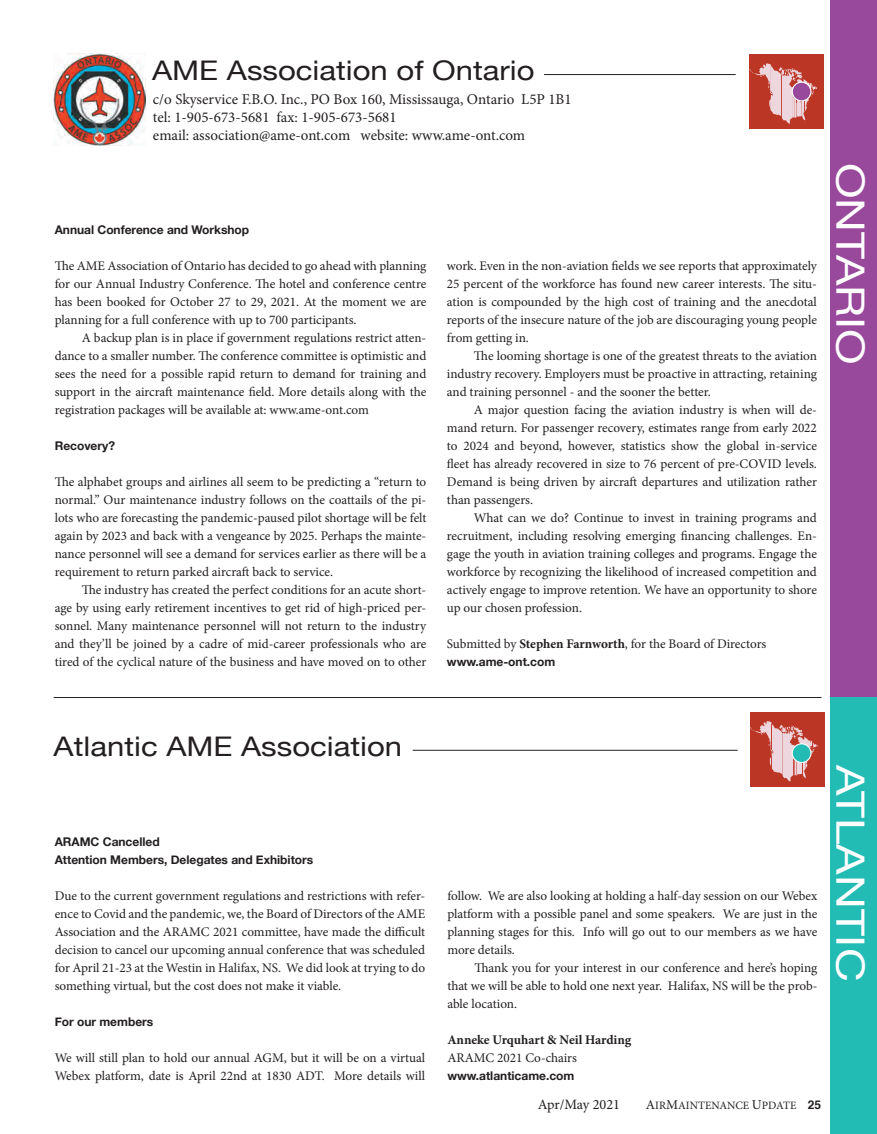
<style>
.page{position:relative;width:877px;height:1134px;background:#fff}
.page>*{position:absolute;margin:0;border:0;box-sizing:border-box;transform-origin:0 0}
.t1{font:39px "Helvetica Neue";color:#fff;scale:1.2 1}
.t2{font:27px "Helvetica Neue";color:#231f20;scale:1.15 1}
.t3{font:15px "Minion Pro";color:#231f20}
.t4{font:14.25px "Minion Pro";letter-spacing:-.01em;color:#231f20}
.AME_-_body_indent{font:13.2px/18px "Minion Pro";letter-spacing:-.005em;color:#231f20;text-align:justify}
.AME_-_body_no_indent{font:13.2px/18px "Minion Pro";color:#231f20;text-align:justify}
.AME_-_body_no_indent-2{font:700 13.2px "Minion Pro";letter-spacing:-.005em;color:#231f20}
.AME_website{font:700 12px "Helvetica Neue";color:#231f20}
.t5{font:11.25px "Minion Pro";color:#231f20}
.s1{font-weight:700}
.s2{font-size:13.5px}
.s3{font-family:"Helvetica";font-weight:700;font-size:12px}
</style>
<div class="page">
<div style="left:831px;top:695px;width:46px;height:438px;background:#22bcb5"></div>
<hr style="left:544px;top:74px;width:191px;height:1px;background:#231f20">
<svg style="left:749px;top:55px;width:74px;height:74px"></svg>
<img style="left:53px;top:53px;width:93px;height:93px">
<div style="left:792px;top:82px;width:19px;height:19px;background:#98499b;border-radius:50%"></div>
<div style="left:791px;top:82px;width:20px;height:19px;border:1px solid #fff;border-radius:50%"></div>
<div style="left:830px;top:0;width:47px;height:696px;background:#98499b"></div>
<hr style="left:54px;top:697px;width:767px;height:1px;background:#231f20">
<hr style="left:413px;top:749px;width:324px;height:1px;background:#231f20">
<svg style="left:750px;top:712px;width:73px;height:74px"></svg>
<div style="left:792px;top:743px;width:19px;height:19px;background:#22bcb5;border-radius:50%"></div>
<div style="left:791px;top:743px;width:20px;height:20px;border:1px solid #fff;border-radius:50%"></div>
<p class="t2" style="left:152px;top:51px;width:334px">AME Association of Ontario</p>
<p class="t3" style="left:153px;top:89px;width:420px">c/o Skyservice F.B.O. Inc., PO Box 160, Mississauga, Ontario L5P 1B1</p>
<p class="t3" style="left:153px;top:107px;width:245px">tel: 1-905-673-5681 fax: 1-905-673-5681</p>
<p class="t3" style="left:153px;top:125px;width:374px">email: association@ame-ont.com website: www.ame-ont.com</p>
<p class="AME_website" style="left:55px;top:220px;width:196px">Annual Conference and Workshop</p>
<p class="AME_-_body_no_indent" style="left:55px;top:256px;width:373px">The AME Association of Ontario has decided to go ahead with planning for our Annual Industry Conference. The hotel and conference centre has been booked for October 27 to 29, 2021. At the moment we are planning for a full conference with up to 700 participants.</p>
<p class="AME_-_body_indent" style="left:55px;top:329px;width:373px;text-indent:27px">A backup plan is in place if government regulations restrict atten&shy;dance to a smaller number. The conference committee is optimistic and sees the need for a possible rapid return to demand for training and support in the aircraft maintenance field. More details along with the registration packages will be available at: www.ame-ont.com</p>
<p class="AME_website" style="left:55px;top:436px;width:62px">Recovery?</p>
<p class="AME_-_body_no_indent" style="left:55px;top:472px;width:373px">The alphabet groups and airlines all seem to be predicting a “return to normal.” Our maintenance industry follows on the coattails of the pi&shy;lots who are forecasting the pandemic-paused pilot shortage will be felt again by 2023 and back with a vengeance by 2025. Perhaps the mainte&shy;nance personnel will see a demand for services earlier as there will be a requirement to return parked aircraft back to service.</p>
<p class="AME_-_body_indent" style="left:55px;top:581px;width:373px;text-indent:27px">The industry has created the perfect conditions for an acute short&shy;age by using early retirement incentives to get rid of high-priced per&shy;sonnel. Many maintenance personnel will not return to the industry and they’ll be joined by a cadre of mid-career professionals who are tired of the cyclical nature of the business and have moved on to other</p>
<p class="AME_-_body_indent" style="left:447px;top:257px;width:371px">work. Even in the non-aviation fields we see reports that approximately 25 percent of the workforce has found new career interests. The situ&shy;ation is compounded by the high cost of training and the anecdotal reports of the insecure nature of the job are discouraging young people from getting in.</p>
<p class="AME_-_body_indent" style="left:447px;top:347px;width:371px;text-indent:27px">The looming shortage is one of the greatest threats to the aviation industry recovery. Employers must be proactive in attracting, retaining and training personnel - and the sooner the better.</p>
<p class="AME_-_body_indent" style="left:447px;top:401px;width:371px;text-indent:27px">A major question facing the aviation industry is when will de&shy;mand return. For passenger recovery, estimates range from early 2022 to 2024 and beyond, however, statistics show the global in-service fleet has already recovered in size to 76 percent of pre-COVID levels.<br>Demand is being driven by aircraft departures and utilization rather than passengers.</p>
<p class="AME_-_body_indent" style="left:447px;top:509px;width:371px;text-indent:27px">What can we do? Continue to invest in training programs and recruitment, including resolving emerging financing challenges. En&shy;gage the youth in aviation training colleges and programs. Engage the workforce by recognizing the likelihood of increased competition and actively engage to improve retention. We have an opportunity to shore up our chosen profession.</p>
<p class="AME_-_body_no_indent" style="left:447px;top:635px;width:321px">Submitted by <span class="s1">Stephen Farnworth</span>, for the Board of Directors</p>
<p class="AME_website" style="left:447px;top:652px;width:110px">www.ame-ont.com</p>
<p class="t1" style="left:878px;top:163px;width:170px;rotate:90deg">ONTARIO</p>
<p class="t2" style="left:54px;top:726px;width:305px">Atlantic AME Association</p>
<p class="AME_website" style="left:55px;top:832px;width:106px">ARAMC Cancelled</p>
<p class="AME_website" style="left:55px;top:850px;width:260px">Attention Members, Delegates and Exhibitors</p>
<p class="AME_-_body_no_indent" style="left:55px;top:886px;width:372px">Due to the current government regulations and restrictions with refer&shy;ence to Covid and the pandemic, we, the Board of Directors of the AME Association and the ARAMC 2021 committee, have made the difficult decision to cancel our upcoming annual conference that was scheduled for April 21-23 at the Westin in Halifax, NS. We did look at trying to do something virtual, but the cost does not make it viable.</p>
<p class="AME_website" style="left:55px;top:1012px;width:100px">For our members</p>
<p class="AME_-_body_no_indent" style="left:55px;top:1048px;width:372px">We will still plan to hold our annual AGM, but it will be on a virtual<br>Webex platform, date is April 22nd at 1830 ADT. More details will</p>
<p class="AME_-_body_no_indent" style="left:447px;top:886px;width:371px">follow. We are also looking at holding a half-day session on our Webex platform with a possible panel and some speakers. We are just in the planning stages for this. Info will go out to our members as we have more details.</p>
<p class="AME_-_body_indent" style="left:447px;top:959px;width:371px;text-indent:27px">Thank you for your interest in our conference and here’s hoping that we will be able to hold one next year. Halifax, NS will be the prob&shy;able location.</p>
<p class="AME_-_body_no_indent-2" style="left:447px;top:1030px;width:185px">Anneke Urquhart &amp; Neil Harding</p>
<p class="AME_-_body_no_indent" style="left:447px;top:1049px;width:131px">ARAMC 2021 Co-chairs</p>
<p class="AME_website" style="left:447px;top:1066px;width:129px">www.atlanticame.com</p>
<p class="t4" style="left:538px;top:1094px;width:84px">Apr/May 2021</p>
<p class="t5" style="left:646px;top:1097px;width:177px"><span class="s2">A</span>IR<span class="s2">M</span>AINTENANCE <span class="s2">U</span>PDATE <span class="s3">25</span></p>
<p class="t1" style="left:878px;top:765px;width:181px;rotate:90deg">ATLANTIC</p>
</div>
